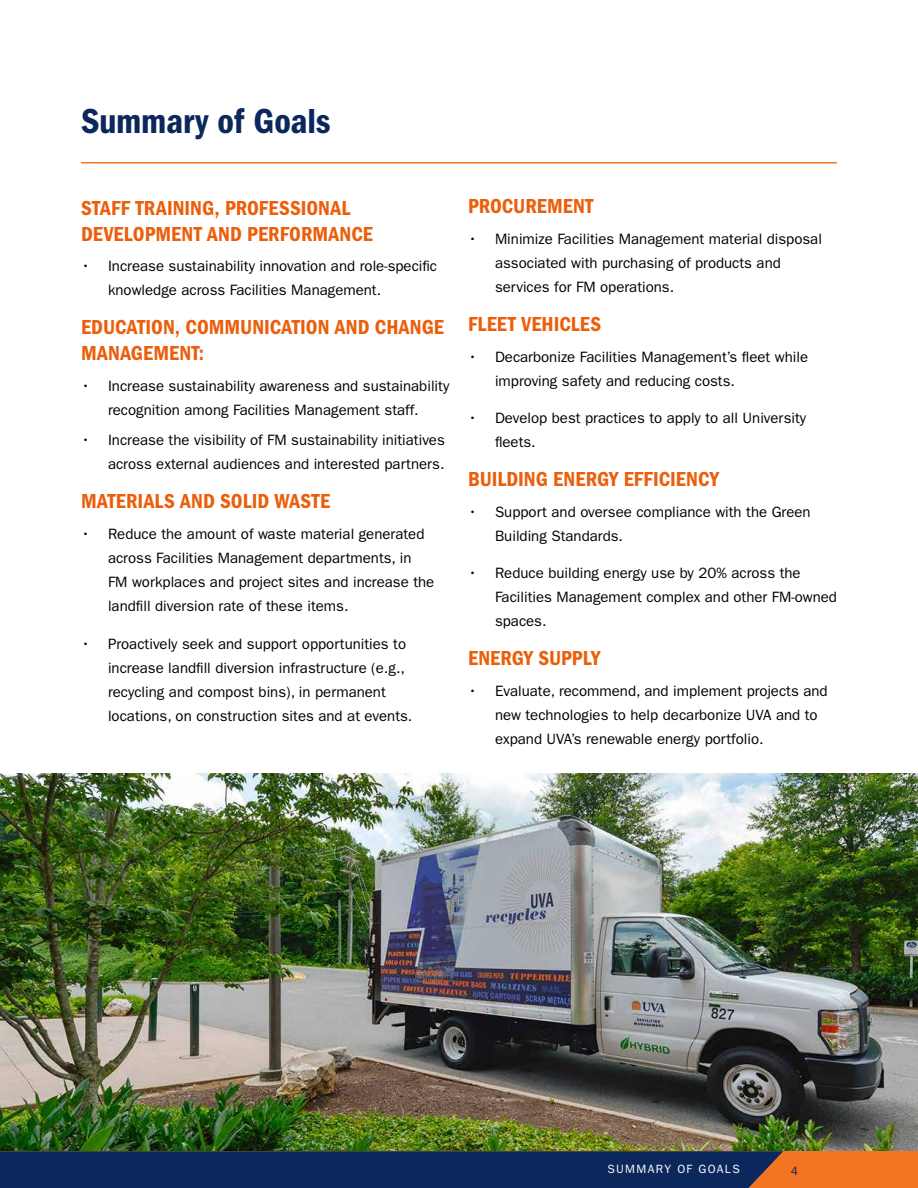
<style>
.page{position:relative;width:918px;height:1188px;background:#fff}
.page>*{position:absolute;margin:0;border:0;box-sizing:border-box;transform-origin:0 0}
.t1{font:36px "ITC Franklin Gothic Std Dm Cd";letter-spacing:-.005em;color:#0c275c}
.t2{font:21px/25.5px "ITC Franklin Gothic Std Dm Cd";letter-spacing:.005em;color:#eb5f0c}
.t3{font:15px/24px "ITC Franklin Gothic Std";color:#000}
.t4{font:12px "ITC Franklin Gothic Std";letter-spacing:.115em;color:#fff}
.t5{font:12px "ITC Franklin Gothic Std";color:#0c275c}
</style>
<div class="page">
<img style="left:0;top:773px;width:918px;height:378px">
<div style="left:0;top:1151px;width:918px;height:37px;background:#f37423"></div>
<div style="left:0;top:1151px;width:783px;height:37px;background:#0c275c"></div>
<hr style="left:81px;top:162px;width:756px;height:2px;background:#f37423">
<h1 class="t1" style="left:81px;top:100px;width:251px">Summary of Goals</h1>
<h2 class="t2" style="left:81px;top:195px;width:293px">STAFF TRAINING, PROFESSIONAL<br>DEVELOPMENT AND PERFORMANCE</h2>
<p class="t3" style="left:108px;top:254px;width:331px;text-indent:-27px">• Increase sustainability innovation and role-specific knowledge across Facilities Management.</p>
<h2 class="t2" style="left:81px;top:315px;width:364px">EDUCATION, COMMUNICATION AND CHANGE<br>MANAGEMENT:</h2>
<p class="t3" style="left:81px;top:374px;width:370px;text-align:center">• Increase sustainability awareness and sustainability recognition among Facilities Management staff.</p>
<p class="t3" style="left:81px;top:428px;width:365px;text-align:right">• Increase the visibility of FM sustainability initiatives across external audiences and interested partners.</p>
<h2 class="t2" style="left:81px;top:489px;width:251px">MATERIALS AND SOLID WASTE</h2>
<p class="t3" style="left:108px;top:522px;width:328px;text-indent:-27px">• Reduce the amount of waste material generated across Facilities Management departments, in FM workplaces and project sites and increase the landfill diversion rate of these items.</p>
<p class="t3" style="left:108px;top:632px;width:306px;text-indent:-27px">• Proactively seek and support opportunities to increase landfill diversion infrastructure (e.g., recycling and compost bins), in permanent locations, on construction sites and at events.</p>
<h2 class="t2" style="left:468px;top:194px;width:127px">PROCUREMENT</h2>
<p class="t3" style="left:495px;top:227px;width:328px;text-indent:-27px">• Minimize Facilities Management material disposal associated with purchasing of products and services for FM operations.</p>
<h2 class="t2" style="left:468px;top:311px;width:135px">FLEET VEHICLES</h2>
<p class="t3" style="left:495px;top:345px;width:315px;text-indent:-27px">• Decarbonize Facilities Management’s fleet while improving safety and reducing costs.</p>
<p class="t3" style="left:495px;top:406px;width:313px;text-indent:-27px">• Develop best practices to apply to all University fleets.</p>
<h2 class="t2" style="left:468px;top:467px;width:252px">BUILDING ENERGY EFFICIENCY</h2>
<p class="t3" style="left:495px;top:500px;width:317px;text-indent:-27px">• Support and oversee compliance with the Green<br>Building Standards.</p>
<p class="t3" style="left:495px;top:561px;width:343px;text-indent:-27px">• Reduce building energy use by 20% across the<br>Facilities Management complex and other FM-owned spaces.</p>
<h2 class="t2" style="left:468px;top:646px;width:134px">ENERGY SUPPLY</h2>
<p class="t3" style="left:495px;top:679px;width:334px;text-indent:-27px">• Evaluate, recommend, and implement projects and new technologies to help decarbonize UVA and to expand UVA’s renewable energy portfolio.</p>
<p class="t4" style="left:607px;top:1162px;width:134px">SUMMARY OF GOALS</p>
<p class="t5" style="left:791px;top:1164px;width:9px">4</p>
</div>
